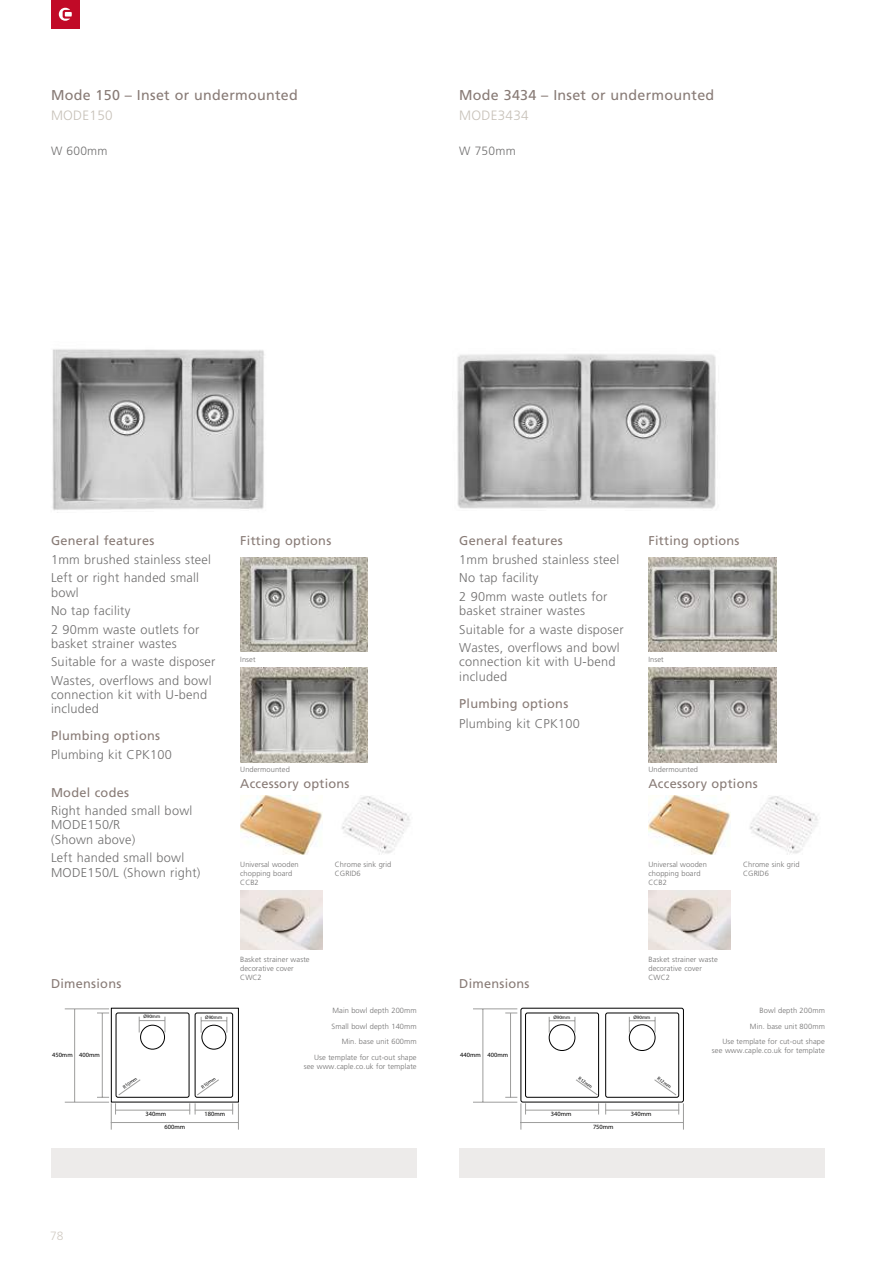
<style>
.page{position:relative;width:893px;height:1263px;background:#fff}
.page>*{position:absolute;margin:0;border:0;box-sizing:border-box;transform-origin:0 0}
.t1{font:14.25px "Frutiger";letter-spacing:.02em;color:#887b76}
.t2{font:300 13.5px "Frutiger";letter-spacing:.02em;color:#c7c1b8}
.t3{font:300 12.75px/18.5px "Frutiger";letter-spacing:.02em;color:#706f6f}
.t4{font:12.75px "Frutiger";letter-spacing:.02em;color:#887b76}
.t5{font:300 12px "Frutiger";letter-spacing:.02em;color:#706f6f}
.t6{font:300 12px "Frutiger";color:#d1cbc3}
.t7{font:300 7.5px/9px "Frutiger";letter-spacing:.01em;color:#706f6f}
.t8{font:6.45px "Myriad Pro";color:#000}
.t9{font:4.95px "Myriad Pro";color:#000}
</style>
<div class="page">
<div style="left:51px;top:0;width:29px;height:28px;background:#c10a27"></div>
<svg style="left:59px;top:8px;width:13px;height:13px"></svg>
<div style="left:51px;top:1148px;width:366px;height:30px;background:#edebea"></div>
<div style="left:459px;top:1148px;width:366px;height:30px;background:#edebea"></div>
<img style="left:52px;top:349px;width:212px;height:162px">
<hr style="left:65px;top:1102px;width:44px;height:1px;background:#9d9d9c">
<hr style="left:65px;top:1008px;width:44px;height:1px;background:#9d9d9c">
<hr style="left:74px;top:1009px;width:1px;height:93px;background:#9d9d9c">
<svg style="left:97px;top:1008px;width:142px;height:121px"></svg>
<hr style="left:473px;top:1102px;width:44px;height:1px;background:#9d9d9c">
<hr style="left:473px;top:1008px;width:44px;height:1px;background:#9d9d9c">
<hr style="left:483px;top:1009px;width:1px;height:93px;background:#9d9d9c">
<svg style="left:505px;top:1008px;width:179px;height:121px"></svg>
<img style="left:648px;top:557px;width:128px;height:95px">
<img style="left:648px;top:668px;width:128px;height:94px">
<img style="left:457px;top:354px;width:259px;height:155px">
<img style="left:240px;top:557px;width:128px;height:95px">
<img style="left:240px;top:668px;width:128px;height:94px">
<img style="left:240px;top:795px;width:82px;height:60px">
<img style="left:648px;top:795px;width:82px;height:60px">
<img style="left:240px;top:890px;width:82px;height:59px">
<img style="left:648px;top:890px;width:82px;height:59px">
<img style="left:750px;top:796px;width:68px;height:59px">
<img style="left:342px;top:796px;width:68px;height:59px">
<p class="t1" style="left:51px;top:87px;width:248px">Mode 150 – Inset or undermounted</p>
<p class="t2" style="left:51px;top:108px;width:63px">MODE150</p>
<p class="t5" style="left:51px;top:144px;width:58px">W 600mm</p>
<p class="t1" style="left:459px;top:87px;width:257px">Mode 3434 – Inset or undermounted</p>
<p class="t2" style="left:459px;top:108px;width:71px">MODE3434</p>
<p class="t5" style="left:459px;top:144px;width:58px">W 750mm</p>
<p class="t4" style="left:51px;top:533px;width:105px">General features</p>
<p class="t3" style="left:51px;top:550px;width:162px">1mm brushed stainless steel<br>Left or right handed small</p>
<p class="t3" style="left:51px;top:583px;width:150px">bowl<br>No tap facility<br>2 90mm waste outlets for</p>
<p class="t3" style="left:51px;top:634px;width:166px">basket strainer wastes<br>Suitable for a waste disposer<br>Wastes, overflows and bowl</p>
<p class="t3" style="left:51px;top:688px;width:158px;line-height:14.2px">connection kit with U-bend included</p>
<p class="t4" style="left:51px;top:728px;width:111px">Plumbing options</p>
<p class="t3" style="left:51px;top:745px;width:122px">Plumbing kit CPK100</p>
<p class="t4" style="left:51px;top:785px;width:79px">Model codes</p>
<p class="t3" style="left:51px;top:804px;width:143px;line-height:14.2px">Right handed small bowl<br>MODE150/R<br>(Shown above)</p>
<p class="t3" style="left:51px;top:850px;width:151px;line-height:15px">Left handed small bowl<br>MODE150/L (Shown right)</p>
<p class="t4" style="left:240px;top:533px;width:93px">Fitting options</p>
<p class="t7" style="left:240px;top:655px;width:17px">Inset</p>
<p class="t7" style="left:240px;top:765px;width:51px">Undermounted</p>
<p class="t4" style="left:240px;top:776px;width:111px">Accessory options</p>
<p class="t7" style="left:240px;top:860px;width:60px">Universal wooden chopping board<br>CCB2</p>
<p class="t7" style="left:335px;top:860px;width:58px">Chrome sink grid<br>CGRID6</p>
<p class="t4" style="left:459px;top:533px;width:105px">General features</p>
<p class="t3" style="left:459px;top:550px;width:162px">1mm brushed stainless steel<br>No tap facility<br>2 90mm waste outlets for</p>
<p class="t3" style="left:459px;top:602px;width:166px">basket strainer wastes<br>Suitable for a waste disposer<br>Wastes, overflows and bowl</p>
<p class="t3" style="left:459px;top:655px;width:158px;line-height:15px">connection kit with U-bend included</p>
<p class="t4" style="left:459px;top:696px;width:111px">Plumbing options</p>
<p class="t3" style="left:459px;top:714px;width:122px">Plumbing kit CPK100</p>
<p class="t4" style="left:648px;top:533px;width:93px">Fitting options</p>
<p class="t7" style="left:648px;top:655px;width:17px">Inset</p>
<p class="t7" style="left:648px;top:765px;width:51px">Undermounted</p>
<p class="t4" style="left:648px;top:776px;width:111px">Accessory options</p>
<p class="t7" style="left:648px;top:860px;width:60px">Universal wooden chopping board<br>CCB2</p>
<p class="t7" style="left:743px;top:860px;width:58px">Chrome sink grid<br>CGRID6</p>
<p class="t4" style="left:51px;top:976px;width:72px">Dimensions</p>
<p class="t7" style="left:240px;top:954px;width:71px">Basket strainer waste decorative cover<br>CWC2</p>
<p class="t7" style="left:648px;top:954px;width:71px">Basket strainer waste decorative cover<br>CWC2</p>
<p class="t4" style="left:459px;top:976px;width:72px">Dimensions</p>
<p class="t8" style="left:52px;top:1051px;width:49px">450mm 400mm</p>
<p class="t9" style="left:143px;top:1014px;width:18px">Ø90mm</p>
<p class="t9" style="left:205px;top:1014px;width:18px">Ø90mm</p>
<p class="t7" style="left:314px;top:1003px;width:104px;line-height:15.3px;text-align:right">Main bowl depth 200mm<br>Small bowl depth 140mm<br>Min. base unit 600mm<br>Use template for cut-out shape</p>
<p class="t7" style="left:304px;top:1061px;width:114px">see www.caple.co.uk for template</p>
<p class="t8" style="left:460px;top:1051px;width:49px">440mm 400mm</p>
<p class="t9" style="left:553px;top:1014px;width:18px">Ø90mm</p>
<p class="t9" style="left:633px;top:1014px;width:18px">Ø90mm</p>
<p class="t7" style="left:722px;top:1003px;width:104px;line-height:15.3px;text-align:right">Bowl depth 200mm<br>Min. base unit 800mm<br>Use template for cut-out shape</p>
<p class="t7" style="left:712px;top:1046px;width:114px">see www.caple.co.uk for template</p>
<p class="t9" style="left:122px;top:1085px;width:18px;rotate:-36deg">R10mm</p>
<p class="t9" style="left:200px;top:1085px;width:18px;rotate:-36deg">R10mm</p>
<p class="t9" style="left:581px;top:1075px;width:18px;rotate:36deg">R12mm</p>
<p class="t9" style="left:659px;top:1075px;width:18px;rotate:36deg">R12mm</p>
<p class="t8" style="left:146px;top:1110px;width:22px">340mm</p>
<p class="t8" style="left:204px;top:1110px;width:22px">180mm</p>
<p class="t8" style="left:551px;top:1110px;width:22px">340mm</p>
<p class="t8" style="left:631px;top:1110px;width:22px">340mm</p>
<p class="t8" style="left:165px;top:1123px;width:22px">600mm</p>
<p class="t8" style="left:593px;top:1123px;width:22px">750mm</p>
<p class="t6" style="left:50px;top:1229px;width:15px">78</p>
</div>
